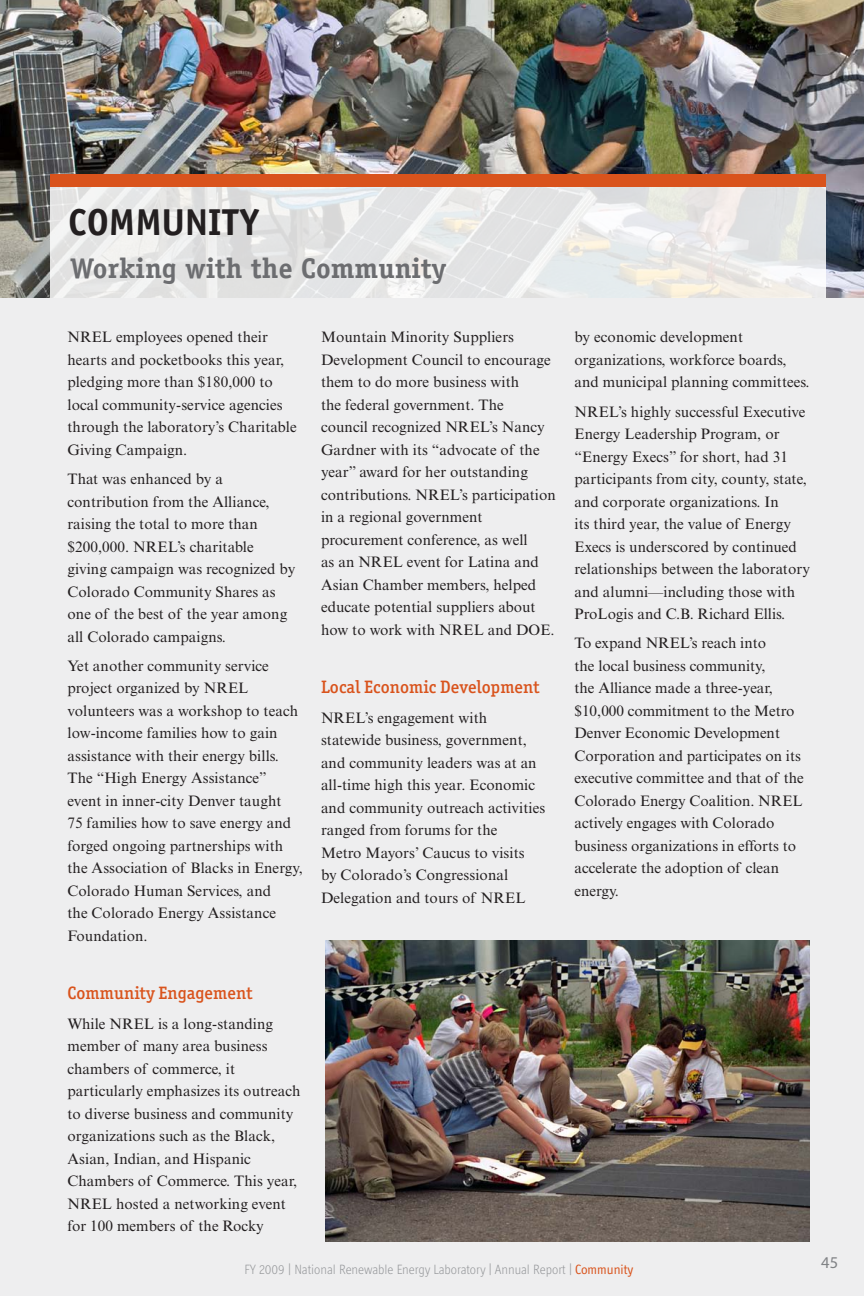
<style>
.page{position:relative;width:864px;height:1296px;background:#eeeeef}
.page>*{position:absolute;margin:0;border:0;box-sizing:border-box;transform-origin:0 0}
.t1{font:700 37.5px "Officina Sans ITC Std";letter-spacing:.005em;color:#231f20}
.t2{font:700 28.5px "Officina Serif Std";color:#6c6d70}
.t3{font:500 18px "Officina Serif ITC Std";letter-spacing:.005em;color:#d9531c}
.t4{font:16.5px "Myriad Pro";color:#808285}
.t5{font:15.15px/22.5px "Times New Roman MT Std";letter-spacing:.005em;color:#231f20}
.t6{font:300 13.5px "Officina Display ITC Std";color:#939598}
.s1{font-weight:400;color:#d9531c}
</style>
<div class="page">
<img style="left:0;top:0;width:864px;height:298px">
<svg style="left:50px;top:187px;width:776px;height:111px;fill:#e5e6e5"></svg>
<div style="left:50px;top:175px;width:776px;height:12px;background:#d9531c"></div>
<img style="left:326px;top:940px;width:484px;height:302px">
<h1 class="t1" style="left:69px;top:199px;width:192px">COMMUNITY</h1>
<h2 class="t2" style="left:70px;top:250px;width:378px">Working with the Community</h2>
<p class="t5" style="left:68px;top:326px;width:231px">NREL employees opened their hearts and pocketbooks this year, pledging more than $180,000 to local community-service agencies through the laboratory’s Charitable<br>Giving Campaign.</p>
<p class="t5" style="left:68px;top:468px;width:229px">That was enhanced by a contribution from the Alliance, raising the total to more than $200,000. NREL’s charitable giving campaign was recognized by<br>Colorado Community Shares as one of the best of the year among all Colorado campaigns.</p>
<p class="t5" style="left:68px;top:654px;width:237px">Yet another community service project organized by NREL volunteers was a workshop to teach low-income families how to gain assistance with their energy bills.<br>The “High Energy Assistance” event in inner-city Denver taught<br>75 families how to save energy and forged ongoing partnerships with the Association of Blacks in Energy,<br>Colorado Human Services, and<br>the Colorado Energy Assistance<br>Foundation.</p>
<p class="t5" style="left:321px;top:326px;width:236px">Mountain Minority Suppliers<br>Development Council to encourage them to do more business with<br>the federal government. The<br>council recognized NREL’s Nancy<br>Gardner with its “advocate of the year” award for her outstanding contributions. NREL’s participation in a regional government procurement conference, as well<br>as an NREL event for Latina and<br>Asian Chamber members, helped educate potential suppliers about how to work with NREL and DOE.</p>
<p class="t3" style="left:321px;top:677px;width:220px">Local Economic Development</p>
<p class="t5" style="left:321px;top:706px;width:226px">NREL’s engagement with statewide business, government, and community leaders was at an all-time high this year. Economic and community outreach activities ranged from forums for the<br>Metro Mayors’ Caucus to visits<br>by Colorado’s Congressional<br>Delegation and tours of NREL</p>
<p class="t5" style="left:575px;top:326px;width:237px">by economic development organizations, workforce boards, and municipal planning committees.</p>
<p class="t5" style="left:575px;top:400px;width:237px">NREL’s highly successful Executive Energy Leadership Program, or “Energy Execs” for short, had 31 participants from city, county, state, and corporate organizations. In<br>its third year, the value of Energy Execs is underscored by continued relationships between the laboratory and alumni—including those with ProLogis and C.B. Richard Ellis.</p>
<p class="t5" style="left:575px;top:632px;width:231px">To expand NREL’s reach into<br>the local business community,<br>the Alliance made a three-year, $10,000 commitment to the Metro<br>Denver Economic Development<br>Corporation and participates on its executive committee and that of the<br>Colorado Energy Coalition. NREL actively engages with Colorado business organizations in efforts to accelerate the adoption of clean energy.</p>
<p class="t3" style="left:68px;top:983px;width:186px">Community Engagement</p>
<p class="t5" style="left:68px;top:1012px;width:234px">While NREL is a long-standing member of many area business chambers of commerce, it particularly emphasizes its outreach to diverse business and community organizations such as the Black,<br>Asian, Indian, and Hispanic<br>Chambers of Commerce. This year,<br>NREL hosted a networking event for 100 members of the Rocky</p>
<p class="t6" style="left:244px;top:1261px;width:390px">FY 2009 | National Renewable Energy Laboratory | Annual Report | <span class="s1">Community</span></p>
<p class="t4" style="left:821px;top:1252px;width:18px">45</p>
</div>
